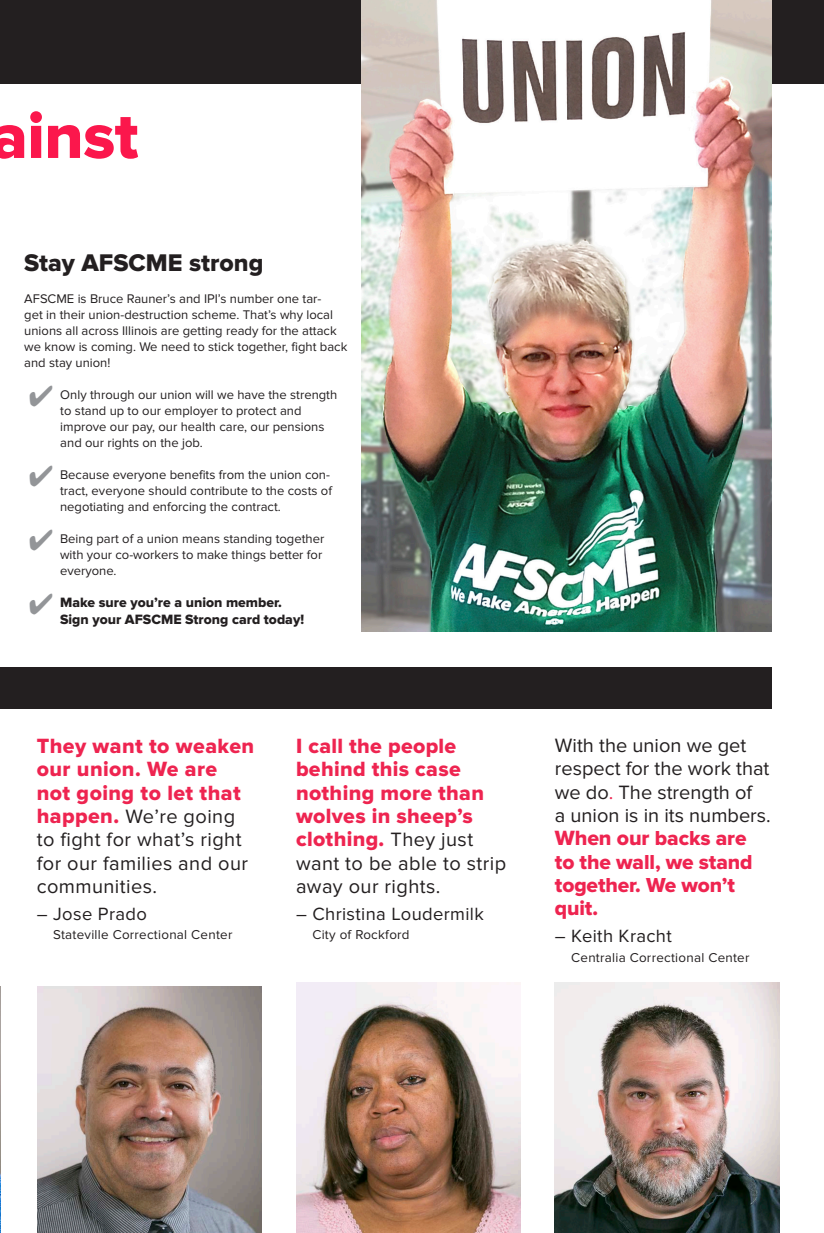
<style>
.page{position:relative;width:824px;height:1233px;background:#fff}
.page>*{position:absolute;margin:0;border:0;box-sizing:border-box;transform-origin:0 0}
.t1{font:66.5px "Proxima Nova Extrabld";letter-spacing:-.01em;color:#fb174c}
.subhead_183{font:25px "Proxima Nova Extrabld";color:#231f20}
.Back_pg_-_job_descri{font:21.4px/23.3px "Proxima Nova Extrabld";letter-spacing:.015em;color:#ee2450}
.testimony{font:21px/23.3px "Proxima Nova Extrabld";letter-spacing:-.005em;color:#ee2450}
.Back_pg_-_job_descri-2{font:20px/23.3px "Proxima Nova";letter-spacing:.02em;color:#231f20}
.testimony-2{font:20px/23.3px "Proxima Nova";color:#231f20}
.union_member{font:18.4px "Proxima Nova";letter-spacing:.02em;color:#231f20}
.Text_center_spread{font:14px/17px "Proxima Nova Extrabld";color:#231f20}
.union_member-2{font:13.4px "Proxima Nova";letter-spacing:.02em;color:#231f20}
.Text_center_spread-2{font:13px/16px "Proxima Nova";color:#231f20}
.s1{color:#939598}
.s2{font-family:"Proxima Nova Extrabld";font-size:21.4px;color:#ee2450}
.s3{font-family:"Proxima Nova";font-size:20px;color:#231f20}
.s4{color:#ee2450}
.s5{font-size:21.4px}
</style>
<div class="page">
<div style="left:0;top:667px;width:771px;height:42px;background:#231f20"></div>
<div style="left:0;top:0;width:824px;height:84px;background:#231f20"></div>
<img style="left:361px;top:0;width:410px;height:632px">
<img style="left:296px;top:983px;width:224px;height:250px">
<img style="left:555px;top:983px;width:224px;height:250px">
<img style="left:0;top:986px;width:1px;height:247px">
<img style="left:37px;top:986px;width:224px;height:247px">
<h1 class="t1" style="left:-9px;top:98px;width:149px">ainst</h1>
<p class="subhead_183" style="left:24px;top:249px;width:241px">Stay AFSCME strong</p>
<p class="Text_center_spread-2" style="left:24px;top:291px;width:324px">AFSCME is Bruce Rauner’s and IPI’s number one tar-<br>get in their union-destruction scheme. That’s why local unions all across Illinois are getting ready for the attack we know is coming. We need to stick together, fight back and stay union!</p>
<p class="Text_center_spread-2" style="left:60px;top:387px;width:278px;text-indent:-32px"><span class="s1">✔</span> Only through our union will we have the strength to stand up to our employer to protect and improve our pay, our health care, our pensions and our rights on the job.</p>
<p class="Text_center_spread-2" style="left:60px;top:467px;width:273px;text-indent:-31px"><span class="s1">✔</span> Because everyone benefits from the union con&shy;tract, everyone should contribute to the costs of negotiating and enforcing the contract.</p>
<p class="Text_center_spread-2" style="left:60px;top:531px;width:266px;text-indent:-31px"><span class="s1">✔</span> Being part of a union means standing together with your co-workers to make things better for everyone.</p>
<p class="Text_center_spread" style="left:60px;top:594px;width:245px;text-indent:-31px"><span class="s1">✔</span> Make sure you’re a union member.<br>Sign your AFSCME Strong card today!</p>
<p class="Back_pg_-_job_descri" style="left:37px;top:735px;width:219px">They want to weaken our union. We are not going to let that</p>
<p class="Back_pg_-_job_descri-2" style="left:37px;top:805px;width:213px"><span class="s2">happen.</span> We’re going to fight for what’s right for our families and our communities.</p>
<p class="union_member" style="left:37px;top:903px;width:112px">– Jose Prado</p>
<p class="union_member-2" style="left:53px;top:927px;width:181px">Stateville Correctional Center</p>
<p class="Back_pg_-_job_descri" style="left:296px;top:735px;width:189px">I call the people behind this case nothing more than wolves in sheep’s clothing. <span class="s3">They just</span></p>
<p class="Back_pg_-_job_descri-2" style="left:296px;top:852px;width:212px">want to be able to strip away our rights.</p>
<p class="union_member" style="left:296px;top:903px;width:189px">– Christina Loudermilk</p>
<p class="union_member-2" style="left:312px;top:927px;width:99px">City of Rockford</p>
<p class="testimony-2" style="left:555px;top:734px;width:217px">With the union we get respect for the work that we do<span class="s4">.</span> The strength of<br>a union is in its numbers.</p>
<p class="testimony" style="left:555px;top:827px;width:199px"><span class="s5">When our</span> backs are to the wall, we stand together. We won’t quit.</p>
<p class="union_member" style="left:555px;top:926px;width:118px">– Keith Kracht</p>
<p class="union_member-2" style="left:571px;top:949px;width:180px">Centralia Correctional Center</p>
</div>
